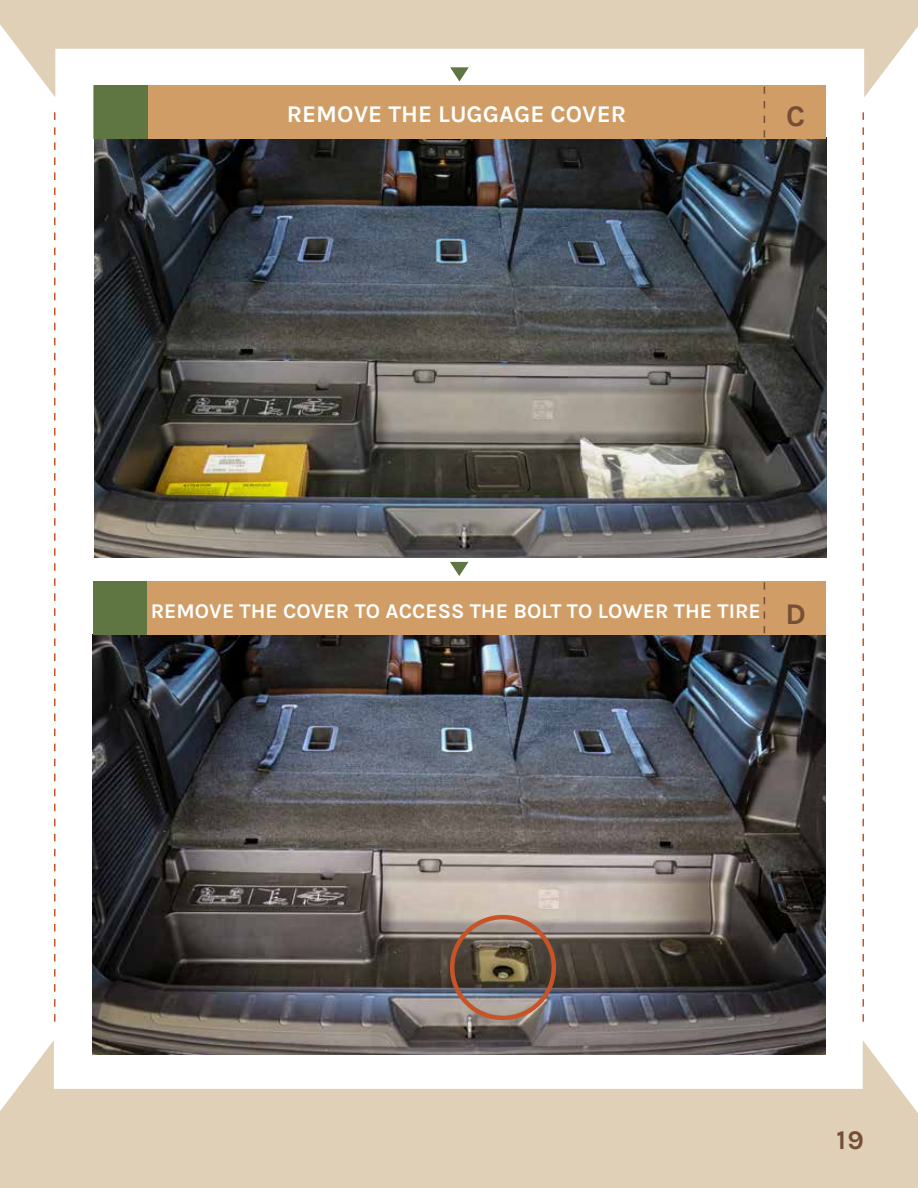
<style>
.page{position:relative;width:918px;height:1188px;background:#fff}
.page>*{position:absolute;margin:0;border:0;box-sizing:border-box;transform-origin:0 0}
.t1{font:700 30px "Karla";color:#764e35}
.t2{font:700 27px "Karla";color:#764e35}
.t3{font:700 24px "Karla";color:#fff}
.t4{font:700 21px "Karla";color:#fff}
.s1{font-size:30px;color:#764e35}
</style>
<div class="page">
<svg style="left:0;top:1040px;width:918px;height:148px;fill:#e1d0b8"></svg>
<svg style="left:54px;top:112px;width:2px;height:910px"></svg>
<svg style="left:862px;top:112px;width:2px;height:910px"></svg>
<svg style="left:0;top:0;width:918px;height:98px;fill:#e1d0b8"></svg>
<img style="left:93px;top:635px;width:732px;height:420px">
<img style="left:94px;top:138px;width:733px;height:420px">
<div style="left:94px;top:85px;width:732px;height:54px;background:#cf9d65"></div>
<svg style="left:450px;top:562px;width:19px;height:14px"></svg>
<svg style="left:450px;top:67px;width:19px;height:15px"></svg>
<div style="left:93px;top:581px;width:733px;height:54px;background:#cf9d65"></div>
<div style="left:94px;top:85px;width:53px;height:54px;background:#5f7643"></div>
<div style="left:93px;top:581px;width:54px;height:54px;background:#5f7643"></div>
<svg style="left:764px;top:582px;width:1px;height:51px"></svg>
<svg style="left:764px;top:87px;width:1px;height:51px"></svg>
<div style="left:450px;top:915px;width:106px;height:105px;border:4px solid #c75328;border-radius:50%"></div>
<p class="t3" style="left:287px;top:100px;width:341px">REMOVE THE LUGGAGE COVER</p>
<h1 class="t1" style="left:786px;top:99px;width:21px">C</h1>
<p class="t4" style="left:151px;top:599px;width:657px">REMOVE THE COVER TO ACCESS THE BOLT TO LOWER THE TIRE <span class="s1">D</span></p>
<p class="t2" style="left:837px;top:1124px;width:29px">19</p>
</div>
